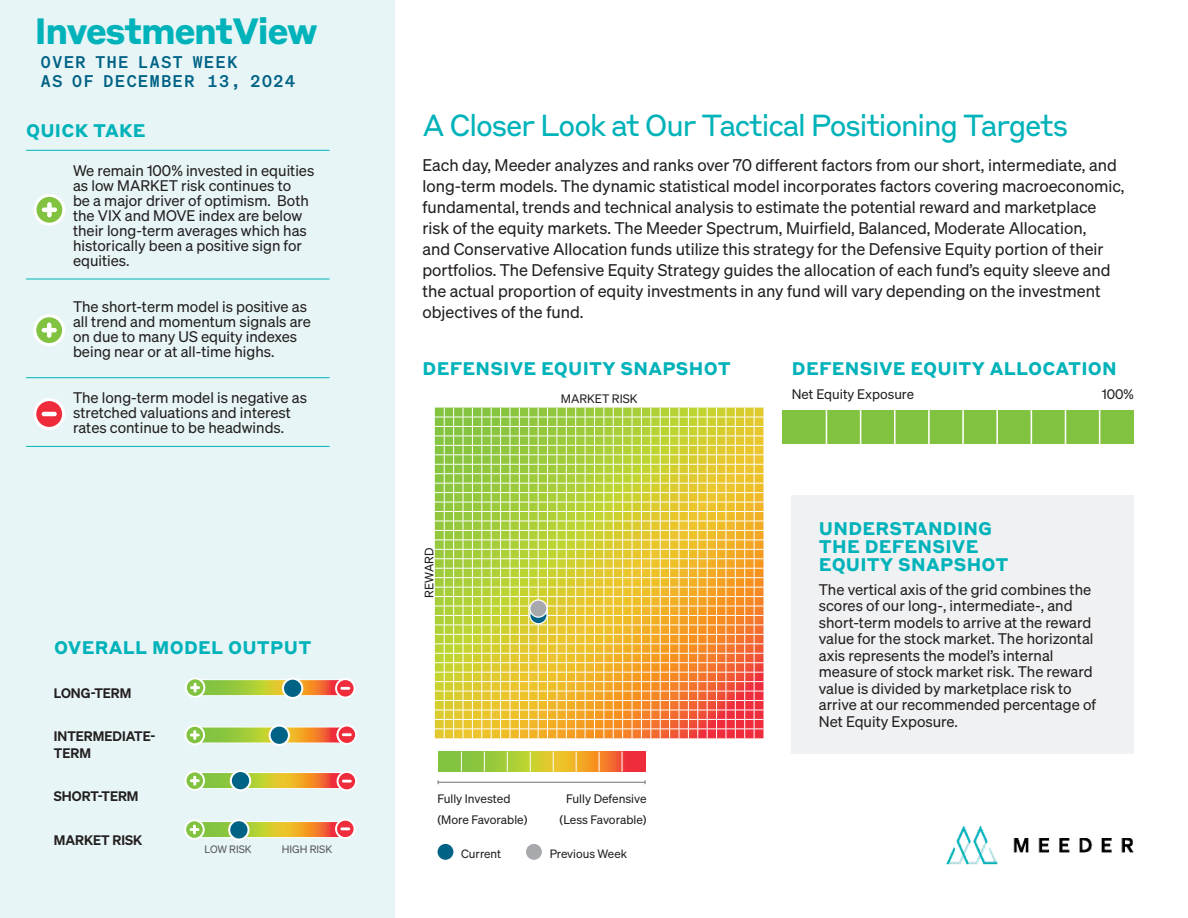
<style>
.page{position:relative;width:1188px;height:918px;background:#fff}
.page>*{position:absolute;margin:0;border:0;box-sizing:border-box;transform-origin:0 0}
._21_AC_Headline{font:700 36px "Styrene BLC";letter-spacing:-.04em;color:#00b2b9}
._21_Subhead_1{font:30px "Styrene BLC";letter-spacing:-.06em;color:#00b2b9}
._21_AC_Subhead_2{font:700 18px/18px "Styrene BLC";letter-spacing:.01em;color:#00b2b9}
._21_Large_Body{font:16.5px/21px "Sohne Buch";color:#231f20}
._21_AC_Title_Subhead{font:16.5px/19.8px "Sohne Mono Kraftig";letter-spacing:.1em;color:#006285}
._21_Body_Copy{font:15px/15px "Sohne Buch";color:#231f20}
._21_AC_Subhead_3{font:600 13.5px/16.5px "Sohne";color:#231f20}
._21_Body_Copy-2{font:13.5px "Sohne Buch";color:#231f20}
._21_Body_Copy-3{font:12px "Sohne Buch";color:#231f20}
._21_Body_Copy-4{font:11.85px "Sohne Buch";color:#231f20}
._21_Body_Copy-5{font:10.5px "Sohne Buch";color:#57585a}
</style>
<div class="page">
<svg style="left:434px;top:408px;width:330px;height:331px;background:#d9c558"></svg>
<svg style="left:530px;top:607px;width:17px;height:17px"></svg>
<div style="left:529px;top:606px;width:19px;height:18px;border:1px solid #fff;border-radius:50%"></div>
<div style="left:530px;top:600px;width:17px;height:17px;background:#a8a9ad;border-radius:50%"></div>
<div style="left:529px;top:599px;width:19px;height:19px;border:1px solid #fff;border-radius:50%"></div>
<div style="left:0;top:0;width:394px;height:918px;background:#e7f5f6"></div>
<svg style="left:205px;top:727px;width:132px;height:1px"></svg>
<svg style="left:205px;top:728px;width:132px;height:15px;background:#c3ad3b"></svg>
<div style="left:198px;top:772px;width:143px;height:17px;background:#f7fcfb"></div>
<div style="left:198px;top:821px;width:143px;height:17px;background:#f7fbf9"></div>
<img style="left:946px;top:825px;width:188px;height:40px">
<div style="left:792px;top:495px;width:342px;height:259px;background:#f0f1f2"></div>
<hr style="left:26px;top:150px;width:41px;height:1px;background:#00b2b9">
<hr style="left:67px;top:150px;width:263px;height:1px;background:#00b2b9">
<hr style="left:26px;top:279px;width:41px;height:1px;background:#00b2b9">
<hr style="left:67px;top:279px;width:263px;height:1px;background:#00b2b9">
<hr style="left:26px;top:377px;width:41px;height:1px;background:#00b2b9">
<hr style="left:67px;top:377px;width:263px;height:1px;background:#00b2b9">
<hr style="left:26px;top:446px;width:41px;height:1px;background:#00b2b9">
<hr style="left:67px;top:446px;width:263px;height:1px;background:#00b2b9">
<div style="left:437px;top:843px;width:17px;height:17px;background:#006285;border-radius:50%"></div>
<div style="left:436px;top:843px;width:19px;height:18px;border:1px solid #fff;border-radius:50%"></div>
<div style="left:525px;top:843px;width:17px;height:17px;background:#a8a9ad;border-radius:50%"></div>
<div style="left:525px;top:843px;width:18px;height:18px;border:1px solid #fff;border-radius:50%"></div>
<hr style="left:438px;top:782px;width:207px;height:1px;background:#727071">
<svg style="left:439px;top:752px;width:206px;height:20px;background:#c7aa3b"></svg>
<div style="left:783px;top:410px;width:351px;height:34px;background:#81c340"></div>
<hr style="left:826px;top:410px;width:1px;height:34px;background:#fff">
<hr style="left:860px;top:410px;width:1px;height:34px;background:#fff">
<hr style="left:928px;top:410px;width:2px;height:34px;background:#fff">
<hr style="left:962px;top:410px;width:2px;height:34px;background:#fff">
<hr style="left:894px;top:410px;width:2px;height:34px;background:#fff">
<hr style="left:996px;top:410px;width:2px;height:34px;background:#fff">
<hr style="left:1031px;top:410px;width:1px;height:34px;background:#fff">
<hr style="left:1065px;top:410px;width:1px;height:34px;background:#fff">
<hr style="left:1099px;top:410px;width:1px;height:34px;background:#fff">
<svg style="left:205px;top:679px;width:130px;height:17px"></svg>
<svg style="left:205px;top:680px;width:130px;height:15px;background:#bfb037"></svg>
<svg style="left:185px;top:677px;width:20px;height:21px"></svg>
<svg style="left:335px;top:678px;width:21px;height:20px"></svg>
<div style="left:283px;top:679px;width:19px;height:19px;background:#006285;border-radius:50%"></div>
<div style="left:282px;top:678px;width:21px;height:21px;border:2px solid #fff;border-radius:50%"></div>
<svg style="left:185px;top:725px;width:20px;height:20px"></svg>
<svg style="left:205px;top:822px;width:130px;height:15px;background:#cdac31"></svg>
<svg style="left:184px;top:819px;width:21px;height:21px"></svg>
<svg style="left:335px;top:819px;width:21px;height:20px"></svg>
<svg style="left:337px;top:725px;width:20px;height:20px"></svg>
<svg style="left:205px;top:773px;width:132px;height:15px;background:#ceaa32"></svg>
<svg style="left:185px;top:770px;width:20px;height:21px"></svg>
<svg style="left:337px;top:771px;width:20px;height:20px"></svg>
<svg style="left:34px;top:194px;width:31px;height:32px"></svg>
<hr style="left:42px;top:208px;width:15px;height:4px;background:#fff;border-radius:2px">
<div style="left:47px;top:202px;width:5px;height:15px;background:#fff;border-radius:2px"></div>
<div style="left:231px;top:771px;width:19px;height:19px;background:#006285;border-radius:50%"></div>
<div style="left:230px;top:770px;width:21px;height:21px;border:2px solid #fff;border-radius:50%"></div>
<div style="left:270px;top:726px;width:19px;height:19px;background:#006285;border-radius:50%"></div>
<div style="left:269px;top:725px;width:21px;height:21px;border:2px solid #fff;border-radius:50%"></div>
<svg style="left:229px;top:820px;width:20px;height:20px"></svg>
<div style="left:228px;top:819px;width:22px;height:22px;border:2px solid #fff;border-radius:50%"></div>
<svg style="left:33px;top:398px;width:32px;height:32px"></svg>
<hr style="left:42px;top:412px;width:15px;height:4px;background:#fff;border-radius:2px">
<svg style="left:33px;top:314px;width:32px;height:32px"></svg>
<hr style="left:42px;top:328px;width:15px;height:4px;background:#fff;border-radius:2px">
<hr style="left:47px;top:323px;width:4px;height:15px;background:#fff;border-radius:2px">
<h2 class="_21_AC_Headline" style="left:35px;top:0;width:284px">InvestmentView</h2>
<h1 class="_21_AC_Title_Subhead" style="left:41px;top:51px;width:256px">OVER THE LAST WEEK<br>AS OF DECEMBER 13, 2024</h1>
<p class="_21_AC_Subhead_2" style="left:26px;top:120px;width:121px">QUICK TAKE</p>
<p class="_21_Body_Copy" style="left:73px;top:162px;width:243px">We remain 100% invested in equities as low MARKET risk continues to<br>be a major driver of optimism. Both the VIX and MOVE index are below their long-term averages which has historically been a positive sign for equities.</p>
<p class="_21_Body_Copy" style="left:73px;top:299px;width:239px">The short-term model is positive as all trend and momentum signals are on due to many US equity indexes being near or at all-time highs.</p>
<p class="_21_Body_Copy" style="left:73px;top:390px;width:236px">The long-term model is negative as stretched valuations and interest rates continue to be headwinds.</p>
<p class="_21_AC_Subhead_2" style="left:54px;top:637px;width:259px">OVERALL MODEL OUTPUT</p>
<p class="_21_AC_Subhead_3" style="left:54px;top:684px;width:79px">LONG-TERM</p>
<p class="_21_AC_Subhead_3" style="left:54px;top:728px;width:103px">INTERMEDIATE-<br>TERM</p>
<p class="_21_AC_Subhead_3" style="left:54px;top:788px;width:86px">SHORT-TERM</p>
<p class="_21_AC_Subhead_3" style="left:54px;top:831px;width:90px">MARKET RISK</p>
<p class="_21_Body_Copy-5" style="left:205px;top:843px;width:49px">LOW RISK</p>
<p class="_21_Body_Copy-5" style="left:282px;top:843px;width:52px">HIGH RISK</p>
<p class="_21_Subhead_1" style="left:423px;top:100px;width:648px">A Closer Look at Our Tactical Positioning Targets</p>
<p class="_21_Large_Body" style="left:423px;top:154px;width:704px">Each day, Meeder analyzes and ranks over 70 different factors from our short, intermediate, and long-term models. The dynamic statistical model incorporates factors covering macroeconomic, fundamental, trends and technical analysis to estimate the potential reward and marketplace risk of the equity markets. The Meeder Spectrum, Muirfield, Balanced, Moderate Allocation,<br>and Conservative Allocation funds utilize this strategy for the Defensive Equity portion of their portfolios. The Defensive Equity Strategy guides the allocation of each fund’s equity sleeve and the actual proportion of equity investments in any fund will vary depending on the investment objectives of the fund.</p>
<p class="_21_AC_Subhead_2" style="left:423px;top:358px;width:310px">DEFENSIVE EQUITY SNAPSHOT</p>
<p class="_21_Body_Copy-3" style="left:422px;top:598px;width:51px;rotate:-90deg">REWARD</p>
<p class="_21_Body_Copy-3" style="left:561px;top:392px;width:78px">MARKET RISK</p>
<p class="_21_Body_Copy-3" style="left:437px;top:791px;width:75px">Fully Invested</p>
<p class="_21_Body_Copy-3" style="left:566px;top:791px;width:82px">Fully Defensive</p>
<p class="_21_Body_Copy-3" style="left:437px;top:813px;width:92px">(More Favorable)</p>
<p class="_21_Body_Copy-3" style="left:560px;top:813px;width:88px">(Less Favorable)</p>
<p class="_21_Body_Copy-4" style="left:461px;top:847px;width:41px">Current</p>
<p class="_21_Body_Copy-4" style="left:550px;top:847px;width:79px">Previous Week</p>
<p class="_21_AC_Subhead_2" style="left:792px;top:358px;width:326px">DEFENSIVE EQUITY ALLOCATION</p>
<p class="_21_Body_Copy-2" style="left:792px;top:387px;width:124px">Net Equity Exposure</p>
<p class="_21_Body_Copy-2" style="left:1102px;top:387px;width:34px">100%</p>
<p class="_21_AC_Subhead_2" style="left:819px;top:518px;width:191px">UNDERSTANDING<br>THE DEFENSIVE<br>EQUITY SNAPSHOT</p>
<p class="_21_Body_Copy" style="left:819px;top:581px;width:279px;line-height:16.5px">The vertical axis of the grid combines the scores of our long-, intermediate-, and short-term models to arrive at the reward value for the stock market. The horizontal axis represents the model’s internal measure of stock market risk. The reward value is divided by marketplace risk to arrive at our recommended percentage of Net Equity Exposure.</p>
</div>
